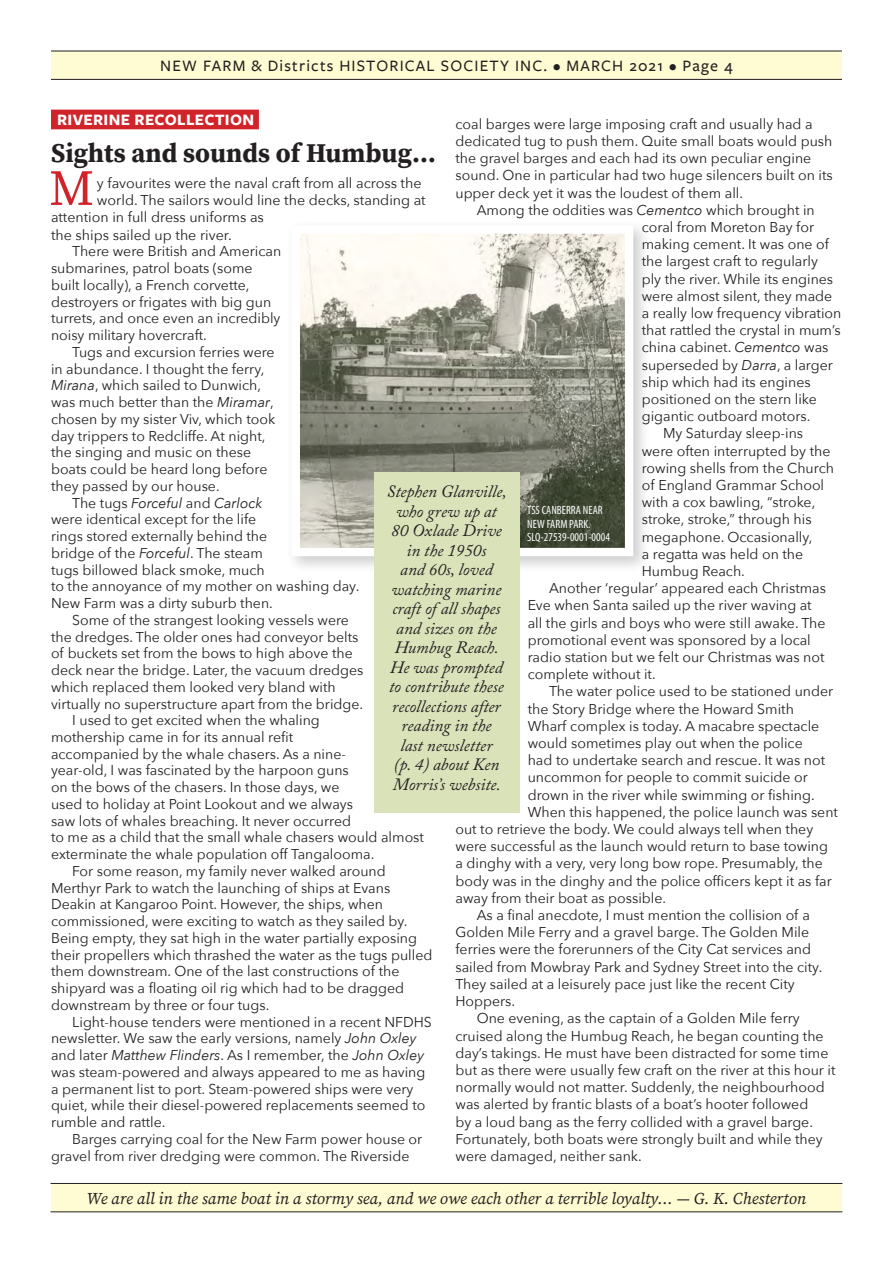
<style>
.page{position:relative;width:893px;height:1263px;background:#fff}
.page>*{position:absolute;margin:0;border:0;box-sizing:border-box;transform-origin:0 0}
.SanSerif_N_letter_Te{font:50.25px "Source Serif Variable";color:#d1232a}
.Headline{font:27px "Source Serif Variable";color:#231f20}
.SanSerif_N_letter_Te-2{font:italic 17.25px/19.5px "Adobe Caslon Pro";color:#231f20;text-align:center}
.Quotation-Bottom_Lin{font:italic 16.5px "Source Serif Variable";color:#231f20}
.t1{font:500 16.5px "Freight Sans Pro";letter-spacing:.07em;color:#231f20}
.Article-REV_AUTHOR{font:700 16.5px "Freight Sans Pro";letter-spacing:.02em;color:#fff}
.SanSerif_N_letter_Te-3{font:14.25px/16.8px "Avenir Next";color:#231f20}
.SanSerif_N_letter_Te-4{font:condensed 12px/13.5px "Myriad Pro";color:#fff}
.s1{font-style:italic}
</style>
<div class="page">
<div style="left:51px;top:51px;width:791px;height:28px;background:#fffbd2"></div>
<hr style="left:51px;top:51px;width:791px;height:1px;background:#231f20">
<hr style="left:51px;top:79px;width:791px;height:1px;background:#231f20">
<div style="left:51px;top:1184px;width:791px;height:28px;background:#fffbd2"></div>
<div style="left:51px;top:110px;width:208px;height:19px;background:#d1232a"></div>
<hr style="left:51px;top:1183px;width:791px;height:1px;background:#231f20">
<hr style="left:51px;top:1211px;width:791px;height:1px;background:#231f20">
<div style="left:286px;top:220px;width:365px;height:354px;background:#231f20;opacity:.22"></div>
<img style="left:301px;top:234px;width:323px;height:313px">
<div style="left:374px;top:472px;width:145px;height:340px;background:#dae2ba"></div>
<p class="t1" style="left:160px;top:55px;width:574px">NEW FARM &amp; Districts HISTORICAL SOCIETY INC. • MARCH 2021 • Page 4</p>
<p class="Article-REV_AUTHOR" style="left:57px;top:108px;width:199px">RIVERINE RECOLLECTION</p>
<p class="Headline" style="left:51px;top:135px;width:386px">Sights and sounds of Humbug…</p>
<p class="SanSerif_N_letter_Te" style="left:49px;top:155px;width:47px">M</p>
<p class="SanSerif_N_letter_Te-3" style="left:97px;top:174px;width:326px">y favourites were the naval craft from all across the</p>
<p class="SanSerif_N_letter_Te-3" style="left:455px;top:115px;width:379px;line-height:17.2px">coal barges were large imposing craft and usually had a dedicated tug to push them. Quite small boats would push the gravel barges and each had its own peculiar engine sound. One in particular had two huge silencers built on its upper deck yet it was the loudest of them all.</p>
<p class="SanSerif_N_letter_Te-3" style="left:642px;top:201px;width:201px;line-height:17.2px;text-indent:-165px">Among the oddities was <span class="s1">Cementco</span> which brought in coral from Moreton Bay for making cement. It was one of the largest craft to regularly<br>ply the river. While its engines were almost silent, they made a really low frequency vibration that rattled the crystal in mum’s china cabinet. <span class="s1">Cementco</span> was superseded by <span class="s1">Darra</span>, a larger ship which had its engines positioned on the stern like gigantic outboard motors.</p>
<p class="SanSerif_N_letter_Te-3" style="left:642px;top:424px;width:194px;line-height:17.2px;text-indent:21px">My Saturday sleep-ins were often interrupted by the rowing shells from the Church of England Grammar School with a cox bawling, “stroke, stroke, stroke,” through his megaphone. Occasionally,<br>a regatta was held on the<br>Humbug Reach.</p>
<p class="SanSerif_N_letter_Te-3" style="left:528px;top:579px;width:300px;line-height:17.2px;text-indent:21px">Another ‘regular’ appeared each Christmas Eve when Santa sailed up the river waving at all the girls and boys who were still awake. The promotional event was sponsored by a local radio station but we felt our Christmas was not complete without it.</p>
<p class="SanSerif_N_letter_Te-3" style="left:549px;top:682px;width:286px">The water police used to be stationed under</p>
<p class="SanSerif_N_letter_Te-3" style="left:528px;top:700px;width:268px">the Story Bridge where the Howard Smith</p>
<p class="SanSerif_N_letter_Te-3" style="left:528px;top:717px;width:293px">Wharf complex is today. A macabre spectacle</p>
<p class="SanSerif_N_letter_Te-3" style="left:528px;top:734px;width:277px">would sometimes play out when the police</p>
<p class="SanSerif_N_letter_Te-3" style="left:528px;top:751px;width:299px">had to undertake search and rescue. It was not</p>
<p class="SanSerif_N_letter_Te-3" style="left:528px;top:768px;width:282px">uncommon for people to commit suicide or</p>
<p class="SanSerif_N_letter_Te-3" style="left:528px;top:786px;width:288px">drown in the river while swimming or fishing.</p>
<p class="SanSerif_N_letter_Te-3" style="left:528px;top:803px;width:312px">When this happened, the police launch was sent</p>
<p class="SanSerif_N_letter_Te-3" style="left:455px;top:820px;width:359px">out to retrieve the body. We could always tell when they</p>
<p class="SanSerif_N_letter_Te-3" style="left:455px;top:837px;width:374px">were successful as the launch would return to base towing</p>
<p class="SanSerif_N_letter_Te-3" style="left:455px;top:854px;width:369px">a dinghy with a very, very long bow rope. Presumably, the</p>
<p class="SanSerif_N_letter_Te-3" style="left:455px;top:872px;width:378px">body was in the dinghy and the police officers kept it as far</p>
<p class="SanSerif_N_letter_Te-3" style="left:455px;top:889px;width:212px">away from their boat as possible.</p>
<p class="SanSerif_N_letter_Te-3" style="left:455px;top:906px;width:368px;line-height:17.2px;text-indent:21px">As a final anecdote, I must mention the collision of a Golden Mile Ferry and a gravel barge. The Golden Mile ferries were the forerunners of the City Cat services and sailed from Mowbray Park and Sydney Street into the city.<br>They sailed at a leisurely pace just like the recent City Hoppers.</p>
<p class="SanSerif_N_letter_Te-3" style="left:455px;top:1009px;width:382px;line-height:17.2px;text-indent:21px">One evening, as the captain of a Golden Mile ferry cruised along the Humbug Reach, he began counting the day’s takings. He must have been distracted for some time but as there were usually few craft on the river at this hour it normally would not matter. Suddenly, the neighbourhood was alerted by frantic blasts of a boat’s hooter followed<br>by a loud bang as the ferry collided with a gravel barge.<br>Fortunately, both boats were strongly built and while they were damaged, neither sank.</p>
<p class="Quotation-Bottom_Lin" style="left:87px;top:1187px;width:721px">We are all in the same boat in a stormy sea, and we owe each other a terrible loyalty… — G. K. Chesterton</p>
<p class="SanSerif_N_letter_Te-3" style="left:97px;top:191px;width:330px">world. The sailors would line the decks, standing at</p>
<p class="SanSerif_N_letter_Te-3" style="left:51px;top:208px;width:214px">attention in full dress uniforms as</p>
<p class="SanSerif_N_letter_Te-3" style="left:51px;top:226px;width:182px">the ships sailed up the river.</p>
<p class="SanSerif_N_letter_Te-3" style="left:51px;top:242px;width:232px;text-indent:21px">There were British and American submarines, patrol boats (some built locally), a French corvette, destroyers or frigates with big gun turrets, and once even an incredibly noisy military hovercraft.</p>
<p class="SanSerif_N_letter_Te-3" style="left:51px;top:343px;width:226px;text-indent:21px">Tugs and excursion ferries were in abundance. I thought the ferry,<br><span class="s1">Mirana</span>, which sailed to Dunwich, was much better than the <span class="s1">Miramar</span>, chosen by my sister Viv, which took day trippers to Redcliffe. At night, the singing and music on these boats could be heard long before they passed by our house.</p>
<p class="SanSerif_N_letter_Te-3" style="left:51px;top:494px;width:310px;text-indent:21px">The tugs <span class="s1">Forceful</span> and <span class="s1">Carlock<br></span>were identical except for the life<br>rings stored externally behind the<br>bridge of the <span class="s1">Forceful</span>. The steam<br>tugs billowed black smoke, much<br>to the annoyance of my mother on washing day.<br>New Farm was a dirty suburb then.</p>
<p class="SanSerif_N_letter_Te-3" style="left:51px;top:611px;width:314px;text-indent:21px">Some of the strangest looking vessels were the dredges. The older ones had conveyor belts of buckets set from the bows to high above the deck near the bridge. Later, the vacuum dredges which replaced them looked very bland with virtually no superstructure apart from the bridge.</p>
<p class="SanSerif_N_letter_Te-3" style="left:51px;top:711px;width:374px;text-indent:21px">I used to get excited when the whaling<br>mothership came in for its annual refit<br>accompanied by the whale chasers. As a nine-<br>year-old, I was fascinated by the harpoon guns<br>on the bows of the chasers. In those days, we<br>used to holiday at Point Lookout and we always<br>saw lots of whales breaching. It never occurred<br>to me as a child that the small whale chasers would almost exterminate the whale population off Tangalooma.</p>
<p class="SanSerif_N_letter_Te-3" style="left:51px;top:862px;width:383px;text-indent:21px">For some reason, my family never walked around Merthyr Park to watch the launching of ships at Evans Deakin at Kangaroo Point. However, the ships, when commissioned, were exciting to watch as they sailed by.<br>Being empty, they sat high in the water partially exposing their propellers which thrashed the water as the tugs pulled them downstream. One of the last constructions of the shipyard was a floating oil rig which had to be dragged downstream by three or four tugs.</p>
<p class="SanSerif_N_letter_Te-3" style="left:51px;top:1013px;width:382px;text-indent:21px">Light-house tenders were mentioned in a recent NFDHS newsletter. We saw the early versions, namely <span class="s1">John Oxley </span>and later <span class="s1">Matthew Flinders</span>. As I remember, the <span class="s1">John Oxley </span>was steam-powered and always appeared to me as having a permanent list to port. Steam-powered ships were very quiet, while their diesel-powered replacements seemed to rumble and rattle.</p>
<p class="SanSerif_N_letter_Te-3" style="left:51px;top:1130px;width:373px;text-indent:21px">Barges carrying coal for the New Farm power house or gravel from river dredging were common. The Riverside</p>
<p class="SanSerif_N_letter_Te-2" style="left:387px;top:482px;width:121px">Stephen Glanville, who grew up at<br>80 Oxlade Drive in the 1950s<br>and 60s, loved watching marine craft of all shapes and sizes on the<br>Humbug Reach.<br>He was prompted to contribute these recollections after reading in the<br>last newsletter<br>(p. 4) about Ken<br>Morris’s website.</p>
<p class="SanSerif_N_letter_Te-4" style="left:527px;top:503px;width:84px">TSS CANBERRA NEAR<br>NEW FARM PARK.<br>SLQ-27539-0001-0004</p>
</div>
